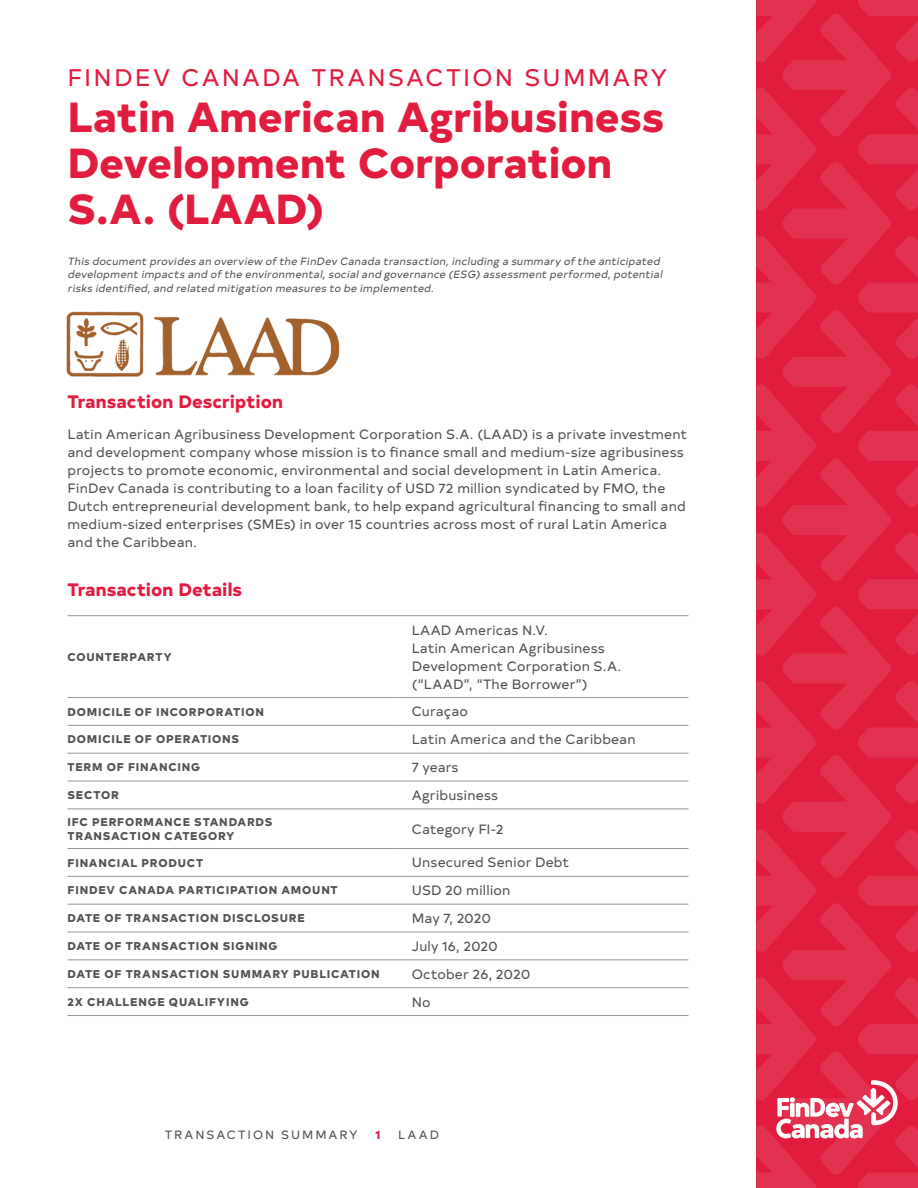
<style>
.page{position:relative;width:918px;height:1188px;background:#fff}
.page>*{position:absolute;margin:0;border:0;box-sizing:border-box;transform-origin:0 0}
.t1{font:800 42px/46.2px "Typold";color:#e21c3f}
.H1_-_Accent{font:24px "Typold";letter-spacing:.09em;color:#e21c3f}
.t2{font:800 18px "Typold";letter-spacing:.005em;color:#e21c3f}
.Body_copy{font:13.5px/18px "Typold";letter-spacing:.01em;color:#4f5153}
.Body_copy-2{font:13.5px "Typold";letter-spacing:-.01em;color:#4f5153}
.t3{font:12px "Typold";letter-spacing:.16em;color:#4f5153}
.t4{font:800 12px "Typold";color:#e21c3f}
.Table_-_Category{font:800 11.25px/13.5px "Typold";letter-spacing:.07em;color:#4f5153}
.Intro_paragraph{font:italic 10.5px/13.5px "Typold";color:#4f5153}
</style>
<div class="page">
<svg style="left:756px;top:0;width:162px;height:1188px"></svg>
<hr style="left:68px;top:615px;width:330px;height:1px;background:#969597">
<hr style="left:398px;top:615px;width:290px;height:1px;background:#969597">
<hr style="left:68px;top:697px;width:330px;height:1px;background:#969597">
<hr style="left:398px;top:697px;width:290px;height:1px;background:#969597">
<hr style="left:68px;top:725px;width:330px;height:1px;background:#969597">
<hr style="left:398px;top:725px;width:290px;height:1px;background:#969597">
<hr style="left:68px;top:753px;width:330px;height:1px;background:#969597">
<hr style="left:398px;top:753px;width:290px;height:1px;background:#969597">
<hr style="left:68px;top:781px;width:330px;height:1px;background:#969597">
<hr style="left:398px;top:781px;width:290px;height:1px;background:#969597">
<hr style="left:68px;top:808px;width:330px;height:1px;background:#969597">
<hr style="left:398px;top:808px;width:290px;height:1px;background:#969597">
<hr style="left:68px;top:848px;width:330px;height:1px;background:#969597">
<hr style="left:398px;top:848px;width:290px;height:1px;background:#969597">
<hr style="left:68px;top:876px;width:330px;height:1px;background:#969597">
<hr style="left:398px;top:876px;width:290px;height:1px;background:#969597">
<hr style="left:68px;top:904px;width:330px;height:1px;background:#969597">
<hr style="left:398px;top:904px;width:290px;height:1px;background:#969597">
<hr style="left:68px;top:932px;width:330px;height:1px;background:#969597">
<hr style="left:398px;top:932px;width:290px;height:1px;background:#969597">
<hr style="left:68px;top:959px;width:330px;height:1px;background:#969597">
<hr style="left:398px;top:959px;width:290px;height:1px;background:#969597">
<hr style="left:68px;top:987px;width:330px;height:1px;background:#969597">
<hr style="left:398px;top:987px;width:290px;height:1px;background:#969597">
<hr style="left:68px;top:1015px;width:330px;height:1px;background:#969597">
<hr style="left:398px;top:1015px;width:290px;height:1px;background:#969597">
<img style="left:66px;top:311px;width:274px;height:66px">
<p class="H1_-_Accent" style="left:68px;top:58px;width:602px">FINDEV CANADA TRANSACTION SUMMARY</p>
<h1 class="t1" style="left:68px;top:89px;width:598px">Latin American Agribusiness<br>Development Corporation<br>S.A. (LAAD)</h1>
<p class="Intro_paragraph" style="left:68px;top:253px;width:599px">This document provides an overview ofthe FinDev Canada transaction,including a summary ofthe anticipated development impacts and ofthe environmental,socialand governance (ESG)assessment performed,potential risks identified,and related mitigation measures to be implemented.</p>
<h2 class="t2" style="left:68px;top:386px;width:217px">Transaction Description</h2>
<p class="Body_copy" style="left:68px;top:424px;width:621px">Latin American Agribusiness Development Corporation S.A. (LAAD) is a private investment and development company whose mission is to finance small and medium-size agribusiness projects to promote economic, environmental and social development in Latin America.<br>FinDev Canada is contributing to a loan facility of USD 72 million syndicated by FMO, the Dutch entrepreneurial development bank, to help expand agricultural financing to small and medium-sized enterprises (SMEs) in over 15 countries across most of rural Latin America and the Caribbean.</p>
<h2 class="t2" style="left:68px;top:574px;width:176px">Transaction Details</h2>
<p class="Table_-_Category" style="left:68px;top:649px;width:106px">COUNTERPARTY</p>
<p class="Body_copy" style="left:412px;top:620px;width:211px">LAAD Americas N.V.<br>Latin American Agribusiness<br>Development Corporation S.A. (“LAAD”, “The Borrower”)</p>
<p class="Table_-_Category" style="left:68px;top:704px;width:198px">DOMICILE OF INCORPORATION</p>
<p class="Body_copy" style="left:412px;top:702px;width:58px">Curaçao</p>
<p class="Table_-_Category" style="left:68px;top:731px;width:173px">DOMICILE OF OPERATIONS</p>
<p class="Body_copy" style="left:412px;top:729px;width:225px">Latin America and the Caribbean</p>
<p class="Table_-_Category" style="left:68px;top:759px;width:134px">TERM OF FINANCING</p>
<p class="Body_copy" style="left:412px;top:757px;width:48px">7 years</p>
<p class="Table_-_Category" style="left:68px;top:787px;width:53px">SECTOR</p>
<p class="Body_copy" style="left:412px;top:785px;width:88px">Agribusiness</p>
<p class="Table_-_Category" style="left:68px;top:814px;width:207px">IFC PERFORMANCE STANDARDS<br>TRANSACTION CATEGORY</p>
<p class="Body_copy" style="left:412px;top:819px;width:93px">Category FI-2</p>
<p class="Table_-_Category" style="left:68px;top:855px;width:137px">FINANCIAL PRODUCT</p>
<p class="Body_copy" style="left:412px;top:853px;width:159px">Unsecured Senior Debt</p>
<p class="Table_-_Category" style="left:68px;top:882px;width:272px">FINDEV CANADA PARTICIPATION AMOUNT</p>
<p class="Body_copy" style="left:412px;top:880px;width:100px">USD 20 million</p>
<p class="Table_-_Category" style="left:68px;top:910px;width:239px">DATE OF TRANSACTION DISCLOSURE</p>
<p class="Body_copy" style="left:412px;top:908px;width:81px">May 7, 2020</p>
<p class="Table_-_Category" style="left:68px;top:938px;width:212px">DATE OF TRANSACTION SIGNING</p>
<p class="Body_copy-2" style="left:412px;top:936px;width:88px">July 16, 2020</p>
<p class="Table_-_Category" style="left:68px;top:966px;width:314px">DATE OF TRANSACTION SUMMARY PUBLICATION</p>
<p class="Body_copy" style="left:412px;top:964px;width:120px">October 26, 2020</p>
<p class="Table_-_Category" style="left:68px;top:994px;width:183px">2X CHALLENGE QUALIFYING</p>
<p class="Body_copy" style="left:412px;top:992px;width:20px">No</p>
<p class="t3" style="left:165px;top:1125px;width:194px">TRANSACTION SUMMARY</p>
<p class="t4" style="left:375px;top:1124px;width:7px">1</p>
<p class="t3" style="left:398px;top:1125px;width:42px">LAAD</p>
</div>
